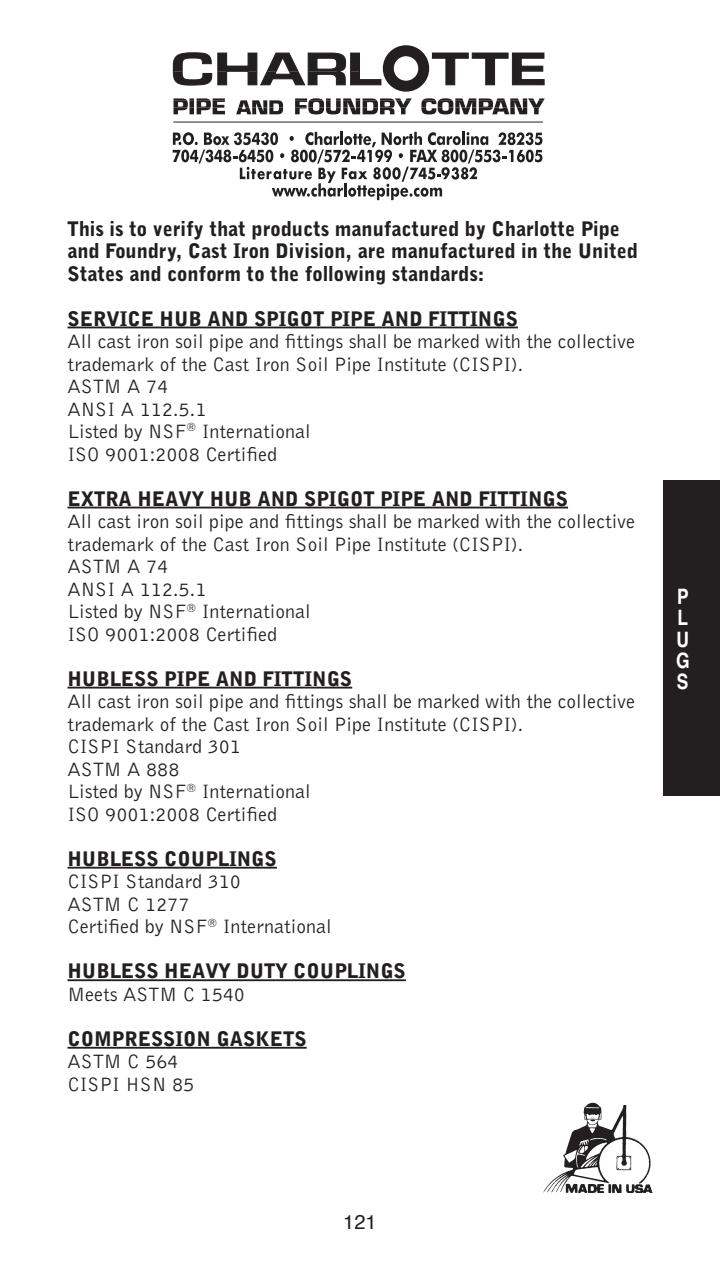
<style>
.page{position:relative;width:720px;height:1283px;background:#fff}
.page>*{position:absolute;margin:0;border:0;box-sizing:border-box;transform-origin:0 0}
.t1{font:700 condensed 21.25px "Helvetica";color:#fff}
.t2{font:20px/22.5px "Bell Gothic BT";color:#231f20}
.t3{font:900 20px/22.5px "Bell Gothic BT";color:#231f20}
.t4{font:20px "Helvetica";color:#231f20}
</style>
<div class="page">
<div style="left:663px;top:480px;width:57px;height:315px;background:#231f20"></div>
<hr style="left:68px;top:326px;width:450px;height:2px;background:#231f20">
<hr style="left:68px;top:506px;width:500px;height:2px;background:#231f20">
<hr style="left:68px;top:686px;width:284px;height:2px;background:#231f20">
<hr style="left:68px;top:866px;width:209px;height:2px;background:#231f20">
<hr style="left:68px;top:979px;width:338px;height:2px;background:#231f20">
<hr style="left:68px;top:1046px;width:239px;height:2px;background:#231f20">
<img style="left:543px;top:1102px;width:109px;height:90px">
<hr style="left:173px;top:122px;width:370px;height:1px;background:#231f20">
<svg style="left:174px;top:98px;width:371px;height:16px"></svg>
<div style="left:384px;top:46px;width:44px;height:45px;background:#231f20;border-radius:50%"></div>
<div style="left:383px;top:45px;width:46px;height:47px;border:2px solid #231f20;border-radius:50%"></div>
<div style="left:395px;top:57px;width:22px;height:23px;background:#fff;border-radius:50%"></div>
<div style="left:394px;top:56px;width:24px;height:25px;border:2px solid #fff;border-radius:50%"></div>
<svg style="left:172px;top:52px;width:210px;height:34px"></svg>
<svg style="left:432px;top:52px;width:113px;height:34px"></svg>
<svg style="left:173px;top:132px;width:369px;height:68px"></svg>
<p class="t3" style="left:68px;top:217px;width:572px">This is to verify that products manufactured by Charlotte Pipe and Foundry, Cast Iron Division, are manufactured in the United<br>States and conform to the following standards:</p>
<p class="t3" style="left:68px;top:307px;width:452px">SERVICE HUB AND SPIGOT PIPE AND FITTINGS</p>
<p class="t2" style="left:68px;top:330px;width:569px">All cast iron soil pipe and fittings shall be marked with the collective trademark of the Cast Iron Soil Pipe Institute (CISPI).</p>
<p class="t2" style="left:68px;top:375px;width:102px">ASTM A 74</p>
<p class="t2" style="left:68px;top:397px;width:140px">ANSI A 112.5.1</p>
<p class="t2" style="left:68px;top:420px;width:245px">Listed by NSF<sup>®</sup> International</p>
<p class="t2" style="left:68px;top:442px;width:211px">ISO 9001:2008 Certified</p>
<p class="t3" style="left:68px;top:487px;width:502px">EXTRA HEAVY HUB AND SPIGOT PIPE AND FITTINGS</p>
<p class="t2" style="left:68px;top:510px;width:569px">All cast iron soil pipe and fittings shall be marked with the collective trademark of the Cast Iron Soil Pipe Institute (CISPI).</p>
<p class="t2" style="left:68px;top:555px;width:102px">ASTM A 74</p>
<p class="t2" style="left:68px;top:577px;width:140px">ANSI A 112.5.1</p>
<p class="t2" style="left:68px;top:600px;width:245px">Listed by NSF<sup>®</sup> International</p>
<p class="t2" style="left:68px;top:622px;width:211px">ISO 9001:2008 Certified</p>
<p class="t3" style="left:68px;top:667px;width:286px">HUBLESS PIPE AND FITTINGS</p>
<p class="t2" style="left:68px;top:690px;width:569px">All cast iron soil pipe and fittings shall be marked with the collective trademark of the Cast Iron Soil Pipe Institute (CISPI).</p>
<p class="t2" style="left:68px;top:735px;width:175px">CISPI Standard 301</p>
<p class="t2" style="left:68px;top:757px;width:114px">ASTM A 888</p>
<p class="t2" style="left:68px;top:780px;width:245px">Listed by NSF<sup>®</sup> International</p>
<p class="t2" style="left:68px;top:802px;width:211px">ISO 9001:2008 Certified</p>
<p class="t3" style="left:68px;top:847px;width:211px">HUBLESS COUPLINGS</p>
<p class="t2" style="left:68px;top:870px;width:175px">CISPI Standard 310</p>
<p class="t2" style="left:68px;top:892px;width:124px">ASTM C 1277</p>
<p class="t2" style="left:68px;top:915px;width:266px">Certified by NSF<sup>®</sup> International</p>
<p class="t3" style="left:68px;top:959px;width:340px">HUBLESS HEAVY DUTY COUPLINGS</p>
<p class="t2" style="left:68px;top:982px;width:179px">Meets ASTM C 1540</p>
<p class="t3" style="left:68px;top:1027px;width:241px">COMPRESSION GASKETS</p>
<p class="t2" style="left:68px;top:1050px;width:112px">ASTM C 564</p>
<p class="t2" style="left:68px;top:1072px;width:128px">CISPI HSN 85</p>
<p class="t1" style="left:677px;top:583px;width:13px">P</p>
<p class="t1" style="left:678px;top:605px;width:12px">L</p>
<p class="t1" style="left:677px;top:626px;width:14px">U</p>
<p class="t1" style="left:676px;top:647px;width:15px">G</p>
<p class="t1" style="left:677px;top:668px;width:13px">S</p>
<p class="t4" style="left:343px;top:1206px;width:35px">121</p>
</div>
